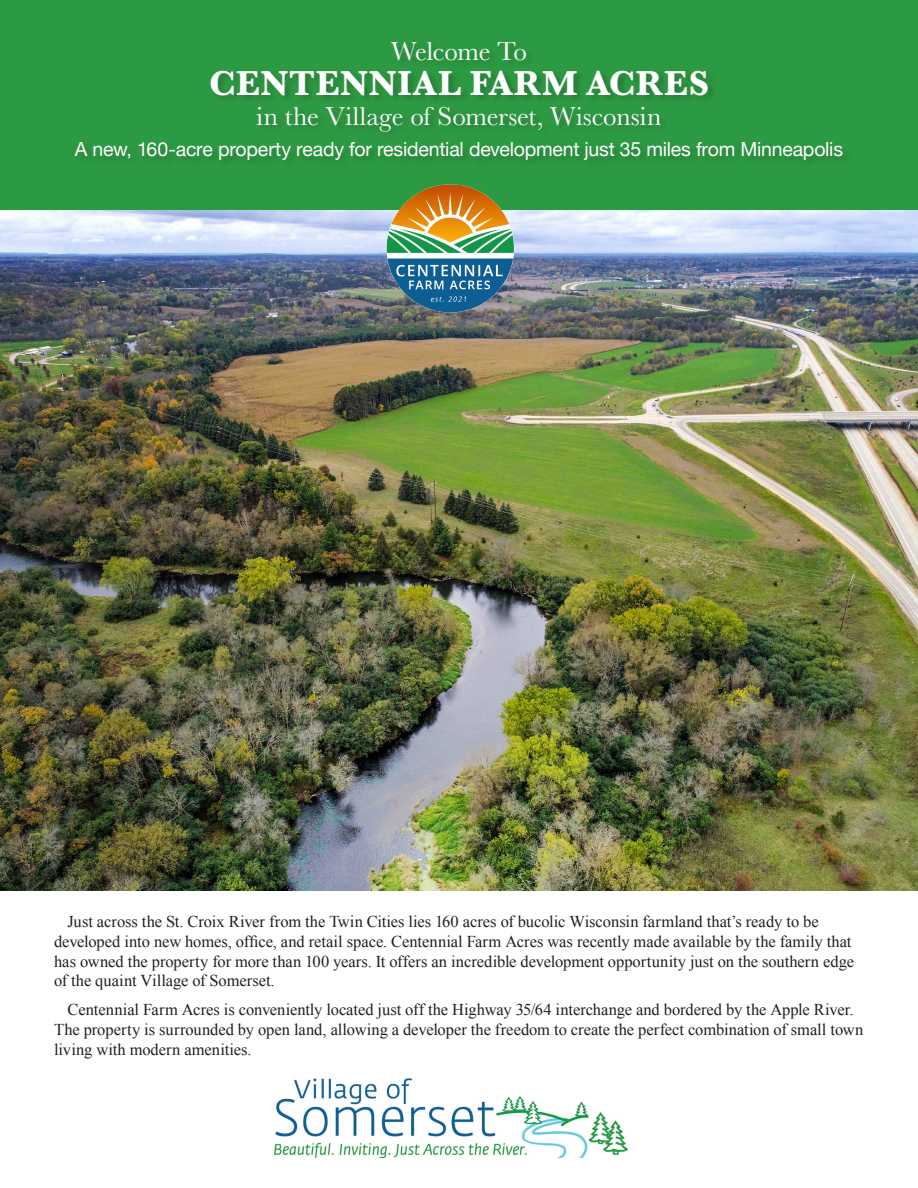
<style>
.page{position:relative;width:918px;height:1188px;background:#fff}
.page>*{position:absolute;margin:0;border:0;box-sizing:border-box;transform-origin:0 0}
.t1{font:700 36px "Baskerville";letter-spacing:.015em;color:#fff}
.t2{font:27px "Baskerville";color:#fff}
.t3{font:19.5px "Helvetica Neue";letter-spacing:-.01em;color:#fff}
.t4{font:16.5px/19.8px "Times New Roman";letter-spacing:-.005em;color:#231f20}
</style>
<div class="page">
<div style="left:0;top:0;width:918px;height:239px;background:#2c9a42"></div>
<img style="left:0;top:211px;width:918px;height:680px">
<img style="left:275px;top:1078px;width:352px;height:79px">
<div style="left:75px;top:41px;width:777px;height:128px;background:#231f20;opacity:.25"></div>
<img style="left:385px;top:184px;width:133px;height:131px">
<p class="t2" style="left:391px;top:34px;width:137px">Welcome To</p>
<p class="t1" style="left:209px;top:58px;width:501px">CENTENNIAL FARM ACRES</p>
<p class="t2" style="left:257px;top:99px;width:406px">in the Village of Somerset, Wisconsin</p>
<p class="t3" style="left:75px;top:135px;width:770px">A new, 160-acre property ready for residential development just 35 miles from Minneapolis</p>
<p class="t4" style="left:54px;top:911px;width:802px;text-indent:14px">Just across the St. Croix River from the Twin Cities lies 160 acres of bucolic Wisconsin farmland that’s ready to be developed into new homes, office, and retail space. Centennial Farm Acres was recently made available by the family that has owned the property for more than 100 years. It offers an incredible development opportunity just on the southern edge of the quaint Village of Somerset.</p>
<p class="t4" style="left:54px;top:1000px;width:811px;text-indent:14px">Centennial Farm Acres is conveniently located just off the Highway 35/64 interchange and bordered by the Apple River.<br>The property is surrounded by open land, allowing a developer the freedom to create the perfect combination of small town living with modern amenities.</p>
</div>
